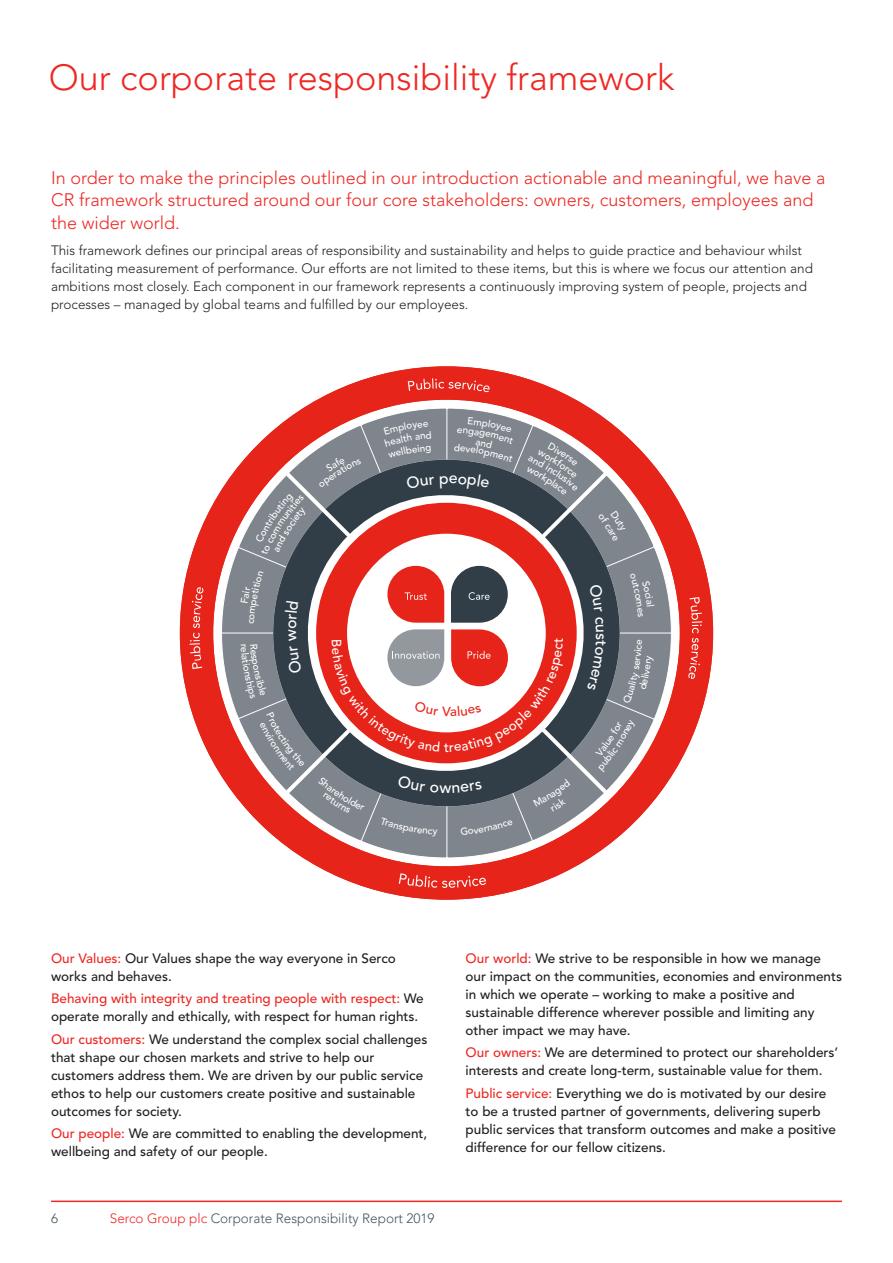
<style>
.page{position:relative;width:893px;height:1263px;background:#fff}
.page>*{position:absolute;margin:0;border:0;box-sizing:border-box;transform-origin:0 0}
.t1{font:300 36px "Avenir LT Std";color:#ee2823}
.Contents_h1_red{font:300 18px/22.5px "Avenir LT Std";color:#ee2823}
.t2{font:500 15.9px "Avenir LT Std";color:#fff}
.headings_for_framewo{font:500 13.5px/18px "Avenir LT Std";color:#231f20}
.Body_Copy{font:300 13.5px/18px "Avenir LT Std";color:#231f20}
.t3{font:300 13.5px "Avenir LT Pro";color:#45555f}
.s1{color:#ee2823}
</style>
<div class="page">
<hr style="left:51px;top:1200px;width:791px;height:2px;background:#ee2823">
<svg style="left:180px;top:366px;width:533px;height:534px"></svg>
<svg style="left:282px;top:468px;width:329px;height:330px"></svg>
<div style="left:316px;top:503px;width:261px;height:260px;background:#e72419;border-radius:50%"></div>
<div style="left:347px;top:534px;width:199px;height:198px;background:#fff;border-radius:50%"></div>
<svg style="left:387px;top:566px;width:57px;height:57px"></svg>
<svg style="left:451px;top:566px;width:57px;height:57px"></svg>
<svg style="left:408px;top:378px;width:82px;height:14px"></svg>
<svg style="left:688px;top:597px;width:14px;height:82px"></svg>
<svg style="left:190px;top:587px;width:14px;height:82px"></svg>
<svg style="left:399px;top:873px;width:87px;height:15px"></svg>
<div style="left:623px;top:640px;width:31px;height:63px;background:#7e858c"></div>
<svg style="left:630px;top:573px;width:24px;height:44px"></svg>
<div style="left:595px;top:719px;width:41px;height:53px;background:#7e858c"></div>
<svg style="left:598px;top:510px;width:28px;height:32px"></svg>
<div style="left:318px;top:776px;width:47px;height:37px;background:#7e858c"></div>
<svg style="left:461px;top:820px;width:52px;height:15px"></svg>
<svg style="left:380px;top:817px;width:57px;height:20px"></svg>
<svg style="left:533px;top:779px;width:37px;height:32px"></svg>
<svg style="left:241px;top:644px;width:25px;height:55px"></svg>
<svg style="left:241px;top:571px;width:23px;height:53px"></svg>
<svg style="left:259px;top:712px;width:46px;height:58px"></svg>
<svg style="left:255px;top:493px;width:52px;height:62px"></svg>
<svg style="left:526px;top:442px;width:52px;height:53px"></svg>
<div style="left:454px;top:417px;width:60px;height:45px;background:#7e858c"></div>
<div style="left:384px;top:422px;width:47px;height:36px;background:#7e858c"></div>
<svg style="left:319px;top:458px;width:43px;height:30px"></svg>
<svg style="left:332px;top:629px;width:232px;height:123px"></svg>
<svg style="left:397px;top:775px;width:42px;height:18px"></svg>
<svg style="left:452px;top:781px;width:30px;height:12px"></svg>
<svg style="left:406px;top:474px;width:83px;height:16px"></svg>
<svg style="left:285px;top:600px;width:17px;height:74px"></svg>
<div style="left:587px;top:584px;width:19px;height:106px;background:#313e48"></div>
<h1 class="t1" style="left:49px;top:56px;width:627px">Our corporate responsibility framework</h1>
<p class="Contents_h1_red" style="left:51px;top:166px;width:776px">In order to make the principles outlined in our introduction actionable and meaningful, we have a<br>CR framework structured around our four core stakeholders: owners, customers, employees and the wider world.</p>
<p class="Body_Copy" style="left:51px;top:242px;width:763px">This framework defines our principal areas of responsibility and sustainability and helps to guide practice and behaviour whilst facilitating measurement of performance. Our efforts are not limited to these items, but this is where we focus our attention and ambitions most closely. Each component in our framework represents a continuously improving system of people, projects and processes – managed by global teams and fulfilled by our employees.</p>
<p class="t2" style="left:439px;top:778px;width:14px">w</p>
<p class="headings_for_framewo" style="left:51px;top:950px;width:346px"><span class="s1">Our Values:</span> Our Values shape the way everyone in Serco works and behaves.</p>
<p class="headings_for_framewo" style="left:51px;top:990px;width:374px"><span class="s1">Behaving with integrity and treating people with respect:</span> We operate morally and ethically, with respect for human rights.</p>
<p class="headings_for_framewo" style="left:51px;top:1030px;width:378px"><span class="s1">Our customers:</span> We understand the complex social challenges that shape our chosen markets and strive to help our customers address them. We are driven by our public service ethos to help our customers create positive and sustainable outcomes for society.</p>
<p class="headings_for_framewo" style="left:51px;top:1125px;width:378px"><span class="s1">Our people:</span> We are committed to enabling the development, wellbeing and safety of our people.</p>
<p class="t3" style="left:51px;top:1210px;width:9px">6</p>
<p class="t3" style="left:110px;top:1210px;width:326px"><span class="s1">Serco Group plc</span> Corporate Responsibility Report 2019</p>
<p class="headings_for_framewo" style="left:466px;top:950px;width:378px"><span class="s1">Our world:</span> We strive to be responsible in how we manage our impact on the communities, economies and environments in which we operate – working to make a positive and sustainable difference wherever possible and limiting any other impact we may have.</p>
<p class="headings_for_framewo" style="left:466px;top:1044px;width:374px"><span class="s1">Our owners:</span> We are determined to protect our shareholders’ interests and create long-term, sustainable value for them.</p>
<p class="headings_for_framewo" style="left:466px;top:1084px;width:372px"><span class="s1">Public service:</span> Everything we do is motivated by our desire to be a trusted partner of governments, delivering superb public services that transform outcomes and make a positive difference for our fellow citizens.</p>
</div>
